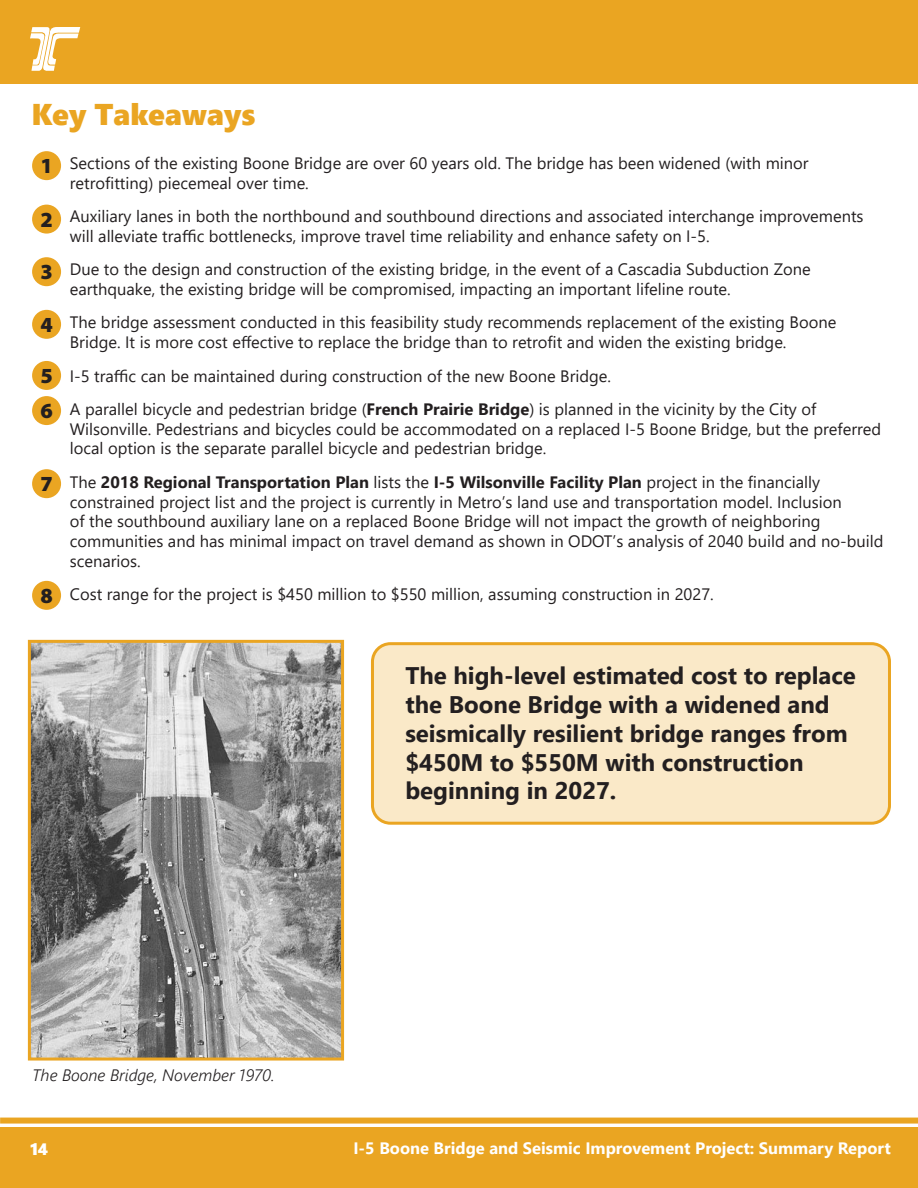
<style>
.page{position:relative;width:918px;height:1188px;background:#fff}
.page>*{position:absolute;margin:0;border:0;box-sizing:border-box;transform-origin:0 0}
.Heading{font:30px "Segoe UI Black";color:#eaa522}
.Subheading{font:700 24px/28.8px "Segoe UI";color:#231f20}
.t1{font:900 21.6px "Myriad Pro";color:#231f20}
.t2{font:16.5px/19.8px "Segoe UI";color:#231f20}
.t3{font:700 16.5px "Segoe UI";color:#fff}
.Captions{font:italic 300 16.5px "Segoe UI";color:#231f20}
.t4{font:16.5px "Segoe UI Black";color:#fff}
.s1{font-weight:700}
</style>
<div class="page">
<div style="left:0;top:1px;width:918px;height:83px;background:#eaa522"></div>
<div style="left:0;top:1128px;width:918px;height:60px;background:#eaa522"></div>
<svg style="left:30px;top:27px;width:50px;height:44px"></svg>
<div style="left:0;top:1118px;width:918px;height:6px;background:#eaa522"></div>
<img style="left:32px;top:644px;width:308px;height:413px">
<div style="left:28px;top:640px;width:316px;height:421px;border:3px solid #eaa522"></div>
<div style="left:372px;top:644px;width:517px;height:179px;background:#fae9c8;border-radius:18px"></div>
<div style="left:371px;top:642px;width:520px;height:183px;border:3px solid #eaa522;border-radius:18px"></div>
<div style="left:32px;top:151px;width:29px;height:29px;background:#eaa522;border-radius:50%"></div>
<div style="left:32px;top:205px;width:29px;height:29px;background:#eaa522;border-radius:50%"></div>
<div style="left:32px;top:257px;width:29px;height:29px;background:#eaa522;border-radius:50%"></div>
<div style="left:32px;top:361px;width:29px;height:29px;background:#eaa522;border-radius:50%"></div>
<div style="left:32px;top:310px;width:29px;height:29px;background:#eaa522;border-radius:50%"></div>
<div style="left:32px;top:581px;width:29px;height:29px;background:#eaa522;border-radius:50%"></div>
<div style="left:32px;top:469px;width:29px;height:29px;background:#eaa522;border-radius:50%"></div>
<div style="left:32px;top:396px;width:29px;height:29px;background:#eaa522;border-radius:50%"></div>
<p class="Heading" style="left:32px;top:93px;width:226px">Key Takeaways</p>
<p class="t2" style="left:70px;top:152px;width:740px">Sections of the existing Boone Bridge are over 60 years old. The bridge has been widened (with minor retrofitting) piecemeal over time.</p>
<p class="t2" style="left:70px;top:205px;width:795px">Auxiliary lanes in both the northbound and southbound directions and associated interchange improvements will alleviate traffic bottlenecks, improve travel time reliability and enhance safety on I-5.</p>
<p class="t2" style="left:70px;top:258px;width:742px">Due to the design and construction of the existing bridge, in the event of a Cascadia Subduction Zone earthquake, the existing bridge will be compromised, impacting an important lifeline route.</p>
<p class="t2" style="left:70px;top:311px;width:768px">The bridge assessment conducted in this feasibility study recommends replacement of the existing Boone<br>Bridge. It is more cost effective to replace the bridge than to retrofit and widen the existing bridge.</p>
<p class="t2" style="left:70px;top:364px;width:543px">I-5 traffic can be maintained during construction of the new Boone Bridge.</p>
<p class="t2" style="left:70px;top:398px;width:813px">A parallel bicycle and pedestrian bridge (<span class="s1">French Prairie Bridge</span>) is planned in the vicinity by the City of<br>Wilsonville. Pedestrians and bicycles could be accommodated on a replaced I-5 Boone Bridge, but the preferred local option is the separate parallel bicycle and pedestrian bridge.</p>
<p class="t2" style="left:70px;top:471px;width:815px">The <span class="s1">2018 Regional Transportation Plan</span> lists the <span class="s1">I-5 Wilsonville Facility Plan</span> project in the financially constrained project list and the project is currently in Metro’s land use and transportation model. Inclusion<br>of the southbound auxiliary lane on a replaced Boone Bridge will not impact the growth of neighboring communities and has minimal impact on travel demand as shown in ODOT’s analysis of 2040 build and no-build scenarios.</p>
<p class="t2" style="left:70px;top:583px;width:646px">Cost range for the project is $450 million to $550 million, assuming construction in 2027.</p>
<p class="t1" style="left:40px;top:151px;width:14px">1</p>
<p class="t1" style="left:40px;top:205px;width:14px">2</p>
<p class="t1" style="left:40px;top:258px;width:14px">3</p>
<p class="t1" style="left:40px;top:310px;width:14px">4</p>
<p class="t1" style="left:40px;top:361px;width:14px">5</p>
<p class="t1" style="left:40px;top:396px;width:14px">6</p>
<p class="t1" style="left:40px;top:470px;width:14px">7</p>
<p class="t1" style="left:40px;top:581px;width:14px">8</p>
<p class="Captions" style="left:32px;top:1060px;width:244px">The Boone Bridge, November 1970.</p>
<p class="Subheading" style="left:405px;top:659px;width:452px">The high-level estimated cost to replace the Boone Bridge with a widened and seismically resilient bridge ranges from $450M to $550M with construction beginning in 2027.</p>
<p class="t4" style="left:30px;top:1138px;width:20px">14</p>
<p class="t3" style="left:353px;top:1133px;width:539px">I-5 Boone Bridge and Seismic Improvement Project: Summary Report</p>
</div>
